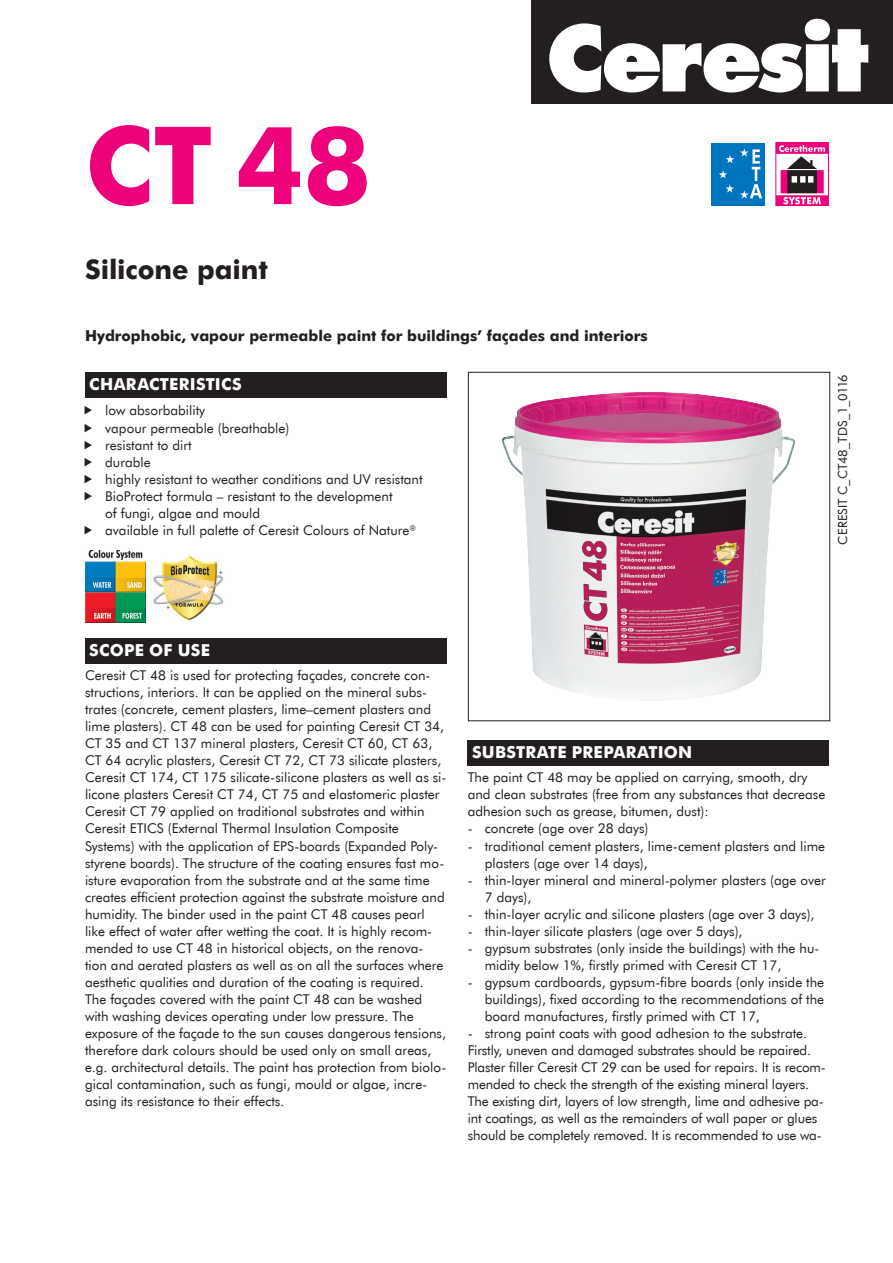
<style>
.page{position:relative;width:893px;height:1263px;background:#fff}
.page>*{position:absolute;margin:0;border:0;box-sizing:border-box;transform-origin:0 0}
.t1{font:700 108px "Futura EU";color:#ed027c}
.t2{font:700 27px "Futura EU";letter-spacing:-.005em;color:#231f20}
.t3{font:700 16.5px "Futura EU";letter-spacing:.015em;color:#fff}
.t4{font:700 15px "Futura EU";color:#231f20}
.t5{font:13.5px/17px "Futura EU";color:#231f20}
.t6{font:12.6px "Futura EU";letter-spacing:.01em;color:#231f20}
</style>
<div class="page">
<div style="left:531px;top:0;width:362px;height:103px;background:#231f20"></div>
<svg style="left:549px;top:19px;width:319px;height:74px"></svg>
<div style="left:85px;top:372px;width:361px;height:26px;background:#231f20"></div>
<div style="left:468px;top:372px;width:362px;height:349px;border:1px solid #231f20"></div>
<div style="left:468px;top:740px;width:361px;height:25px;background:#231f20"></div>
<div style="left:85px;top:638px;width:361px;height:25px;background:#231f20"></div>
<img style="left:502px;top:392px;width:244px;height:154px">
<img style="left:746px;top:401px;width:49px;height:283px">
<img style="left:527px;top:546px;width:220px;height:155px">
<svg style="left:775px;top:142px;width:54px;height:64px"></svg>
<div style="left:712px;top:143px;width:53px;height:63px;background:#0075bf"></div>
<svg style="left:726px;top:155px;width:8px;height:8px"></svg>
<svg style="left:719px;top:170px;width:8px;height:8px"></svg>
<svg style="left:725px;top:184px;width:9px;height:9px"></svg>
<svg style="left:740px;top:148px;width:22px;height:51px"></svg>
<img style="left:153px;top:555px;width:71px;height:66px">
<img style="left:85px;top:550px;width:60px;height:72px">
<h1 class="t1" style="left:85px;top:100px;width:287px">CT 48</h1>
<h2 class="t2" style="left:85px;top:253px;width:184px">Silicone paint</h2>
<p class="t4" style="left:85px;top:326px;width:564px">Hydrophobic, vapour permeable paint for buildings’ façades and interiors</p>
<p class="t3" style="left:89px;top:374px;width:154px">CHARACTERISTICS</p>
<p class="t5" style="left:105px;top:402px;width:319px">low absorbability<br>vapour permeable (breathable)<br>resistant to dirt<br>durable<br>highly resistant to weather conditions and UV resistant BioProtect formula – resistant to the development<br>of fungi, algae and mould<br>available in full palette of Ceresit Colours of Nature<sup>®</sup></p>
<p class="t6" style="left:835px;top:545px;width:172px;rotate:-90deg">CERESIT C_CT48_TDS_1_0116</p>
<p class="t3" style="left:89px;top:640px;width:122px">SCOPE OF USE</p>
<p class="t5" style="left:85px;top:667px;width:363px">Ceresit CT 48 is used for protecting façades, concrete con&shy;structions, interiors. It can be applied on the mineral subs&shy;trates (concrete, cement plasters, lime–cement plasters and lime plasters). CT 48 can be used for painting Ceresit CT 34, CT 35 and CT 137 mineral plasters, Ceresit CT 60, CT 63, CT 64 acrylic plasters, Ceresit CT 72, CT 73 silicate plasters, Ceresit CT 174, CT 175 silicate-silicone plasters as well as si&shy;licone plasters Ceresit CT 74, CT 75 and elastomeric plaster Ceresit CT 79 applied on traditional substrates and within Ceresit ETICS (External Thermal Insulation Composite Systems) with the application of EPS-boards (Expanded Poly&shy;styrene boards). The structure of the coating ensures fast mo&shy;isture evaporation from the substrate and at the same time creates efficient protection against the substrate moisture and humidity. The binder used in the paint CT 48 causes pearl like effect of water after wetting the coat. It is highly recom&shy;mended to use CT 48 in historical objects, on the renova&shy;tion and aerated plasters as well as on all the surfaces where aesthetic qualities and duration of the coating is required.<br>The façades covered with the paint CT 48 can be washed with washing devices operating under low pressure. The exposure of the façade to the sun causes dangerous tensions, therefore dark colours should be used only on small areas, e.g. architectural details. The paint has protection from biolo&shy;gical contamination, such as fungi, mould or algae, incre&shy;asing its resistance to their effects.</p>
<p class="t3" style="left:472px;top:742px;width:222px">SUBSTRATE PREPARATION</p>
<p class="t5" style="left:468px;top:769px;width:359px">The paint CT 48 may be applied on carrying, smooth, dry and clean substrates (free from any substances that decrease adhesion such as grease, bitumen, dust):</p>
<p class="t5" style="left:468px;top:820px;width:182px">- concrete (age over 28 days)</p>
<p class="t5" style="left:485px;top:837px;width:342px;text-indent:-17px">- traditional cement plasters, lime-cement plasters and lime plasters (age over 14 days),</p>
<p class="t5" style="left:485px;top:871px;width:342px;text-indent:-17px">- thin-layer mineral and mineral-polymer plasters (age over<br>7 days),</p>
<p class="t5" style="left:468px;top:905px;width:348px">- thin-layer acrylic and silicone plasters (age over 3 days),</p>
<p class="t5" style="left:468px;top:922px;width:276px">- thin-layer silicate plasters (age over 5 days),</p>
<p class="t5" style="left:485px;top:939px;width:336px;text-indent:-17px">- gypsum substrates (only inside the buildings) with the hu&shy;midity below 1%, firstly primed with Ceresit CT 17,</p>
<p class="t5" style="left:485px;top:973px;width:341px;text-align:justify;text-indent:-17px">- gypsum cardboards, gypsum-fibre boards (only inside the buildings), fixed according to the recommendations of the board manufactures, firstly primed with CT 17,</p>
<p class="t5" style="left:468px;top:1024px;width:360px">- strong paint coats with good adhesion to the substrate.<br>Firstly, uneven and damaged substrates should be repaired.<br>Plaster filler Ceresit CT 29 can be used for repairs. It is recom&shy;mended to check the strength of the existing mineral layers.<br>The existing dirt, layers of low strength, lime and adhesive pa&shy;int coatings, as well as the remainders of wall paper or glues should be completely removed. It is recommended to use wa-</p>
</div>
